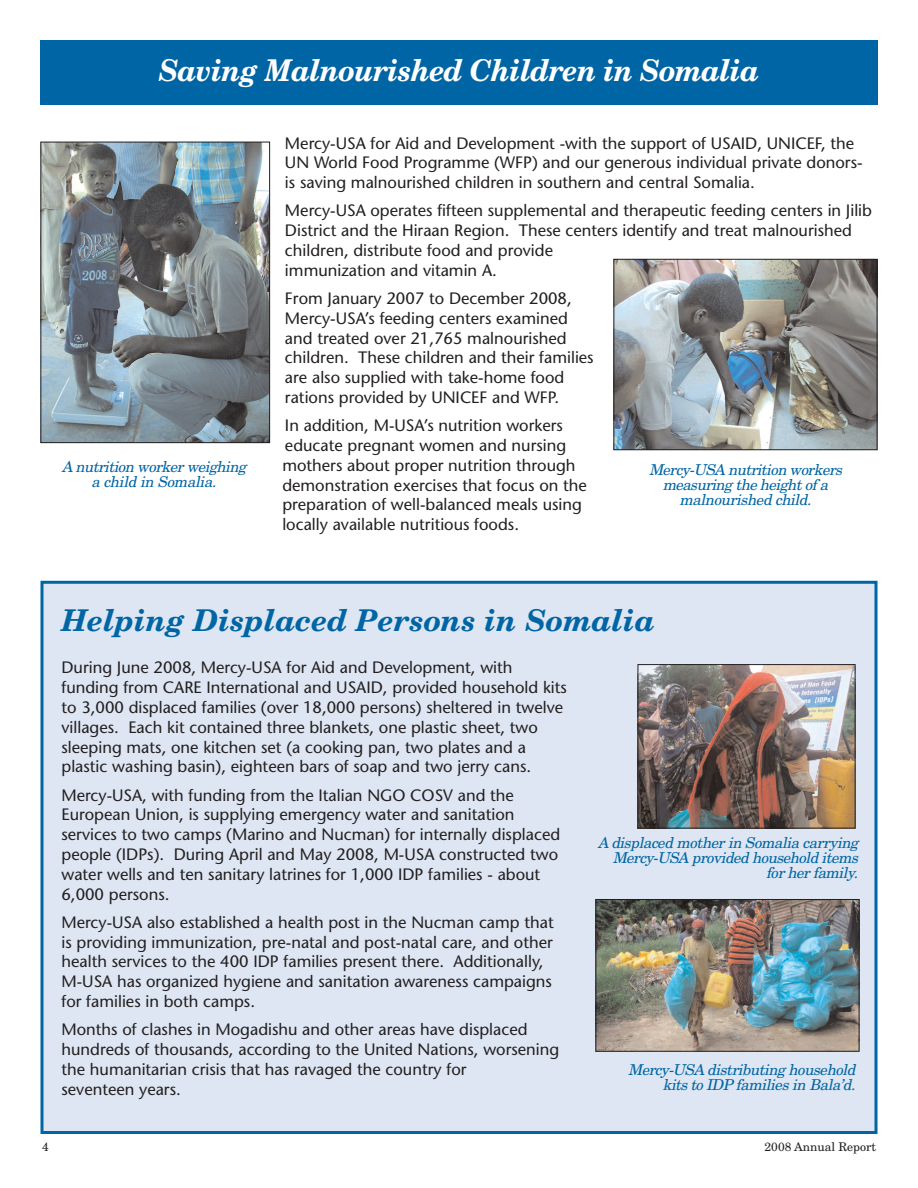
<style>
.page{position:relative;width:918px;height:1188px;background:#fff}
.page>*{position:absolute;margin:0;border:0;box-sizing:border-box;transform-origin:0 0}
.t1{font:italic 700 30px "New Century Schlbk";letter-spacing:-.025em;color:#fff;scale:.95 1}
.t2{font:italic 700 30px "New Century Schlbk";color:#0065a4}
.t3{font:16.5px/19.8px "Stone Sans";color:#231f20}
.t4{font:italic 15px/15px "New Century Schlbk";letter-spacing:-.03em;color:#0065a4;text-align:center}
.t5{font:12px "New Century Schlbk";color:#231f20}
</style>
<div class="page">
<div style="left:40px;top:40px;width:837px;height:65px;background:#0065a4"></div>
<div style="left:42px;top:582px;width:834px;height:550px;background:#dde6f2"></div>
<div style="left:40px;top:581px;width:838px;height:553px;border:3px solid #0065a4"></div>
<img style="left:42px;top:144px;width:226px;height:297px">
<div style="left:40px;top:142px;width:230px;height:301px;border:1px solid #231f20"></div>
<img style="left:616px;top:261px;width:259px;height:187px">
<div style="left:614px;top:259px;width:263px;height:191px;border:1px solid #231f20"></div>
<img style="left:640px;top:666px;width:214px;height:160px">
<div style="left:638px;top:664px;width:218px;height:164px;border:1px solid #231f20"></div>
<img style="left:598px;top:901px;width:259px;height:149px">
<div style="left:596px;top:899px;width:263px;height:153px;border:1px solid #231f20"></div>
<h1 class="t1" style="left:159px;top:59px;width:634px">Saving Malnourished Children in Somalia</h1>
<p class="t3" style="left:285px;top:135px;width:579px">Mercy-USA for Aid and Development -with the support of USAID, UNICEF, the<br>UN World Food Programme (WFP) and our generous individual private donors&shy;is saving malnourished children in southern and central Somalia.</p>
<p class="t3" style="left:285px;top:202px;width:589px">Mercy-USA operates fifteen supplemental and therapeutic feeding centers in Jilib District and the Hiraan Region. These centers identify and treat malnourished children, distribute food and provide<br>immunization and vitamin A.</p>
<p class="t3" style="left:285px;top:290px;width:310px">From January 2007 to December 2008, Mercy-USA’s feeding centers examined and treated over 21,765 malnourished children. These children and their families are also supplied with take-home food rations provided by UNICEF and WFP.</p>
<p class="t3" style="left:282px;top:417px;width:306px">In addition, M-USA’s nutrition workers educate pregnant women and nursing mothers about proper nutrition through demonstration exercises that focus on the preparation of well-balanced meals using locally available nutritious foods.</p>
<p class="t4" style="left:62px;top:460px;width:189px">A nutrition workerweighing a child in Somalia.</p>
<p class="t4" style="left:649px;top:464px;width:198px">Mercy -USA nutrition workers measuring the heightof a malnourished child.</p>
<h1 class="t2" style="left:62px;top:609px;width:595px">Helping Displaced Persons in Somalia</h1>
<p class="t3" style="left:62px;top:659px;width:507px">During June 2008, Mercy-USA for Aid and Development, with funding from CARE International and USAID, provided household kits to 3,000 displaced families (over 18,000 persons) sheltered in twelve villages. Each kit contained three blankets, one plastic sheet, two sleeping mats, one kitchen set (a cooking pan, two plates and a plastic washing basin), eighteen bars of soap and two jerry cans.</p>
<p class="t3" style="left:62px;top:787px;width:500px">Mercy-USA, with funding from the Italian NGO COSV and the European Union, is supplying emergency water and sanitation services to two camps (Marino and Nucman) for internally displaced people (IDPs). During April and May 2008, M-USA constructed two water wells and ten sanitary latrines for 1,000 IDP families - about 6,000 persons.</p>
<p class="t3" style="left:62px;top:914px;width:494px">Mercy-USA also established a health post in the Nucman camp that is providing immunization, pre-natal and post-natal care, and other health services to the 400 IDP families present there. Additionally, M-USA has organized hygiene and sanitation awareness campaigns for families in both camps.</p>
<p class="t3" style="left:62px;top:1021px;width:499px">Months of clashes in Mogadishu and other areas have displaced hundreds of thousands, according to the United Nations, worsening the humanitarian crisis that has ravaged the country for<br>seventeen years.</p>
<p class="t4" style="left:598px;top:836px;width:265px;text-align:right">A displaced mother in Somalia carrying<br>Mercy -USA provided household items forherfamily.</p>
<p class="t4" style="left:628px;top:1064px;width:232px;text-align:right">Mercy -USA distributing household kitsto IDP families in Bala’d.</p>
<p class="t5" style="left:42px;top:1142px;width:8px">4</p>
<p class="t5" style="left:765px;top:1142px;width:113px">2008 Annual Report</p>
</div>
